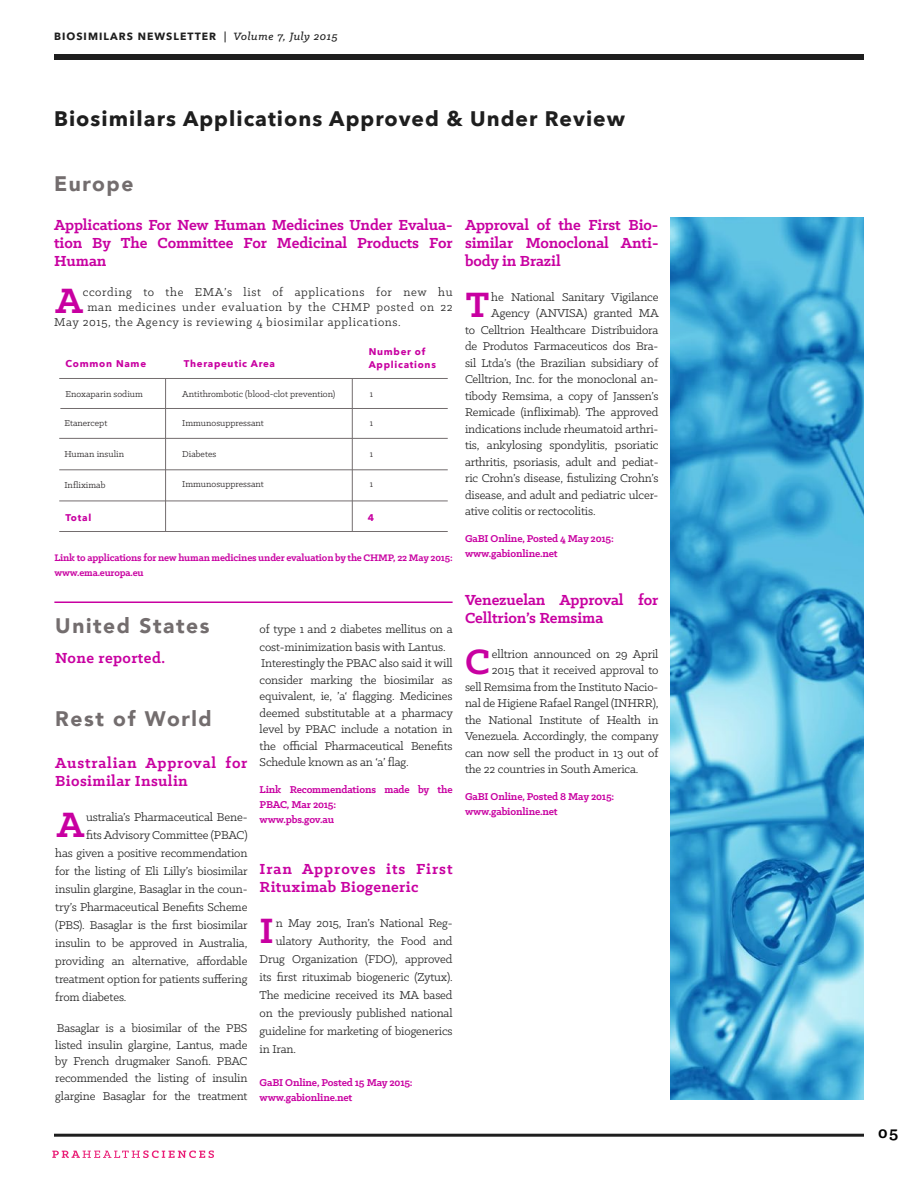
<style>
.page{position:relative;width:918px;height:1188px;background:#fff}
.page>*{position:absolute;margin:0;border:0;box-sizing:border-box;transform-origin:0 0}
.t1{font:700 39.9px "Klinic Slab";color:#c800a1}
.t2{font:700 21px "Avenir Next";letter-spacing:.05em;color:#1e1e1e}
.t3{font:900 21px "Avenir";letter-spacing:.075em;color:#736d6e}
.t4{font:700 18px "Klinic Slab";color:#000}
.t5{font:700 16.5px/18px "Klinic Slab";letter-spacing:-.005em;color:#c800a1;text-align:justify}
.t6{font:700 16.5px/18px "Klinic Slab";letter-spacing:.02em;color:#c800a1}
.t7{font:700 16.5px/18px "Klinic Slab";letter-spacing:.04em;color:#c800a1}
.t8{font:700 16.5px "Klinic Slab";letter-spacing:.025em;color:#c800a1}
.t9{font:12.75px/16.5px "Klinic Slab";letter-spacing:-.01em;color:#1e1e1e;text-align:justify}
.t10{font:12.75px "Klinic Slab";letter-spacing:.05em;color:#1e1e1e}
.t11{font:700 11.25px/15px "Klinic Slab";letter-spacing:-.015em;color:#c800a1}
.t12{font:700 10.8px/15px "Klinic Slab";letter-spacing:-.015em;color:#c800a1}
.t13{font:700 10.5px "Avenir Next";letter-spacing:.1em;color:#1e1e1e}
.t14{font:9.75px "Klinic Slab";color:#231f20}
.t15{font:700 9.75px/12.5px "Avenir Next";letter-spacing:.075em;color:#c800a1}
.s1{font-family:"Klinic Slab";font-weight:500;font-size:12px}
.s2{font-family:"Klinic Slab";font-weight:500;font-style:italic;font-size:12px}
</style>
<div class="page">
<div style="left:54px;top:54px;width:810px;height:6px;background:#1e1e1e"></div>
<hr style="left:59px;top:378px;width:389px;height:1px;background:#736d6e">
<hr style="left:60px;top:408px;width:388px;height:1px;background:#736d6e">
<hr style="left:59px;top:438px;width:389px;height:1px;background:#736d6e">
<hr style="left:59px;top:469px;width:389px;height:1px;background:#736d6e">
<hr style="left:59px;top:501px;width:389px;height:1px;background:#736d6e">
<hr style="left:59px;top:531px;width:389px;height:1px;background:#736d6e">
<hr style="left:165px;top:378px;width:1px;height:154px;background:#736d6e">
<hr style="left:352px;top:378px;width:1px;height:154px;background:#736d6e">
<hr style="left:54px;top:1134px;width:810px;height:3px;background:#1e1e1e">
<svg style="left:52px;top:1151px;width:162px;height:7px"></svg>
<hr style="left:54px;top:602px;width:399px;height:1px;background:#c800a1">
<img style="left:670px;top:218px;width:194px;height:882px">
<p class="t13" style="left:54px;top:27px;width:285px">BIOSIMILARS NEWSLETTER <span class="s1">|</span> <span class="s2">Volume 7, July 2015</span></p>
<h2 class="t2" style="left:54px;top:101px;width:573px">Biosimilars Applications Approved &amp; Under Review</h2>
<h2 class="t3" style="left:54px;top:166px;width:81px">Europe</h2>
<p class="t5" style="left:54px;top:216px;width:400px">Applications For New Human Medicines Under Evalua&shy;tion By The Committee For Medicinal Products For Human</p>
<h1 class="t1" style="left:56px;top:274px;width:29px">A</h1>
<p class="t10" style="left:83px;top:284px;width:371px">ccording to the EMA’s list of applications for new hu</p>
<p class="t10" style="left:87px;top:299px;width:367px">man medicines under evaluation by the CHMP posted on 22</p>
<p class="t10" style="left:54px;top:314px;width:348px">May 2015, the Agency is reviewing 4 biosimilar applications.</p>
<p class="t15" style="left:66px;top:358px;width:82px">Common Name</p>
<p class="t14" style="left:66px;top:388px;width:79px">Enoxaparin sodium</p>
<p class="t14" style="left:64px;top:417px;width:44px">Etanercept</p>
<p class="t14" style="left:64px;top:447px;width:61px">Human insulin</p>
<p class="t14" style="left:64px;top:479px;width:43px">Infliximab</p>
<p class="t15" style="left:66px;top:511px;width:27px">Total</p>
<p class="t15" style="left:184px;top:358px;width:93px">Therapeutic Area</p>
<p class="t15" style="left:369px;top:346px;width:69px">Number of<br>Applications</p>
<p class="t14" style="left:182px;top:388px;width:155px">Antithrombotic (blood-clot prevention)</p>
<p class="t14" style="left:370px;top:388px;width:5px">1</p>
<p class="t14" style="left:370px;top:417px;width:5px">1</p>
<p class="t14" style="left:370px;top:447px;width:5px">1</p>
<p class="t14" style="left:370px;top:478px;width:5px">1</p>
<p class="t15" style="left:368px;top:511px;width:8px">4</p>
<p class="t14" style="left:182px;top:417px;width:83px">Immunosuppressant</p>
<p class="t14" style="left:182px;top:447px;width:36px">Diabetes</p>
<p class="t14" style="left:182px;top:478px;width:83px">Immunosuppressant</p>
<p class="t12" style="left:54px;top:550px;width:400px">Link to applications for new human medicines under evaluation by the CHMP, 22 May 2015: www.ema.europa.eu</p>
<h2 class="t3" style="left:55px;top:608px;width:156px">United States</h2>
<p class="t8" style="left:55px;top:647px;width:111px">None reported.</p>
<h2 class="t3" style="left:55px;top:701px;width:158px">Rest of World</h2>
<p class="t7" style="left:55px;top:754px;width:194px">Australian Approval for<br>Biosimilar Insulin</p>
<h1 class="t1" style="left:57px;top:799px;width:29px">A</h1>
<p class="t9" style="left:86px;top:808px;width:163px">ustralia’s Pharmaceutical Bene-</p>
<p class="t9" style="left:86px;top:826px;width:163px">fits Advisory Committee (PBAC)</p>
<p class="t9" style="left:55px;top:844px;width:194px">has given a positive recommendation</p>
<p class="t9" style="left:55px;top:862px;width:194px">for the listing of Eli Lilly’s biosimilar</p>
<p class="t9" style="left:55px;top:880px;width:194px">insulin glargine, Basaglar in the coun-</p>
<p class="t9" style="left:55px;top:898px;width:194px">try’s Pharmaceutical Benefits Scheme</p>
<p class="t9" style="left:55px;top:916px;width:194px">(PBS). Basaglar is the first biosimilar</p>
<p class="t9" style="left:55px;top:934px;width:194px">insulin to be approved in Australia,</p>
<p class="t9" style="left:55px;top:952px;width:194px">providing an alternative, affordable</p>
<p class="t9" style="left:55px;top:970px;width:194px">treatment option for patients suffering</p>
<p class="t9" style="left:55px;top:988px;width:73px">from diabetes.</p>
<p class="t9" style="left:55px;top:1020px;width:194px">Basaglar is a biosimilar of the PBS listed insulin glargine, Lantus, made by French drugmaker Sanofi. PBAC recommended the listing of insulin</p>
<p class="t9" style="left:55px;top:1087px;width:194px">glargine Basaglar for the treatment</p>
<p class="t9" style="left:260px;top:619px;width:194px;line-height:18px">of type 1 and 2 diabetes mellitus on a cost-minimization basis with Lantus.</p>
<p class="t9" style="left:260px;top:655px;width:195px">Interestingly the PBAC also said it will consider marking the biosimilar as equivalent, ie, ’a‘ flagging. Medicines deemed substitutable at a pharmacy level by PBAC include a notation in the official Pharmaceutical Benefits Schedule known as an ‘a’ flag.</p>
<p class="t11" style="left:260px;top:782px;width:194px">Link Recommendations made by the<br>PBAC, Mar 2015:<br>www.pbs.gov.au</p>
<p class="t6" style="left:260px;top:860px;width:194px">Iran Approves its First<br>Rituximab Biogeneric</p>
<h1 class="t1" style="left:260px;top:905px;width:16px">I</h1>
<p class="t9" style="left:276px;top:914px;width:178px">n May 2015, Iran’s National Reg-</p>
<p class="t9" style="left:276px;top:932px;width:178px">ulatory Authority, the Food and</p>
<p class="t9" style="left:260px;top:950px;width:194px">Drug Organization (FDO), approved</p>
<p class="t9" style="left:260px;top:968px;width:194px">its first rituximab biogeneric (Zytux).</p>
<p class="t9" style="left:260px;top:986px;width:194px">The medicine received its MA based</p>
<p class="t9" style="left:260px;top:1004px;width:194px">on the previously published national</p>
<p class="t9" style="left:260px;top:1022px;width:194px">guideline for marketing of biogenerics</p>
<p class="t9" style="left:260px;top:1040px;width:38px">in Iran.</p>
<p class="t11" style="left:260px;top:1074px;width:155px">GaBI Online, Posted 15 May 2015: www.gabionline.net</p>
<p class="t5" style="left:465px;top:216px;width:195px">Approval of the First Bio&shy;similar Monoclonal Anti&shy;body in Brazil</p>
<h1 class="t1" style="left:466px;top:279px;width:25px">T</h1>
<p class="t9" style="left:491px;top:288px;width:169px">he National Sanitary Vigilance</p>
<p class="t9" style="left:491px;top:305px;width:169px">Agency (ANVISA) granted MA</p>
<p class="t9" style="left:465px;top:321px;width:195px">to Celltrion Healthcare Distribuidora</p>
<p class="t9" style="left:465px;top:338px;width:195px">de Produtos Farmaceuticos dos Bra-</p>
<p class="t9" style="left:465px;top:354px;width:195px">sil Ltda’s (the Brazilian subsidiary of</p>
<p class="t9" style="left:465px;top:371px;width:195px">Celltrion, Inc. for the monoclonal an-</p>
<p class="t9" style="left:465px;top:387px;width:195px">tibody Remsima, a copy of Janssen’s</p>
<p class="t9" style="left:465px;top:404px;width:195px">Remicade (infliximab). The approved</p>
<p class="t9" style="left:465px;top:420px;width:195px">indications include rheumatoid arthri-</p>
<p class="t9" style="left:465px;top:437px;width:195px">tis, ankylosing spondylitis, psoriatic</p>
<p class="t9" style="left:465px;top:453px;width:195px">arthritis, psoriasis, adult and pediat-</p>
<p class="t9" style="left:465px;top:470px;width:195px">ric Crohn’s disease, fistulizing Crohn’s</p>
<p class="t9" style="left:465px;top:486px;width:195px">disease, and adult and pediatric ulcer-</p>
<p class="t9" style="left:465px;top:503px;width:132px">ative colitis or rectocolitis.</p>
<p class="t11" style="left:465px;top:531px;width:150px">GaBI Online, Posted 4 May 2015: www.gabionline.net</p>
<p class="t5" style="left:465px;top:591px;width:195px">Venezuelan Approval for<br>Celltrion’s Remsima</p>
<h1 class="t1" style="left:465px;top:636px;width:26px">C</h1>
<p class="t9" style="left:492px;top:645px;width:168px">elltrion announced on 29 April</p>
<p class="t9" style="left:492px;top:662px;width:168px">2015 that it received approval to</p>
<p class="t9" style="left:465px;top:678px;width:195px">sell Remsima from the Instituto Nacio-</p>
<p class="t9" style="left:465px;top:695px;width:195px">nal de Higiene Rafael Rangel (INHRR),</p>
<p class="t9" style="left:465px;top:711px;width:195px">the National Institute of Health in</p>
<p class="t9" style="left:465px;top:728px;width:195px">Venezuela. Accordingly, the company</p>
<p class="t9" style="left:465px;top:744px;width:195px">can now sell the product in 13 out of</p>
<p class="t9" style="left:465px;top:761px;width:175px">the 22 countries in South America.</p>
<p class="t11" style="left:465px;top:789px;width:151px">GaBI Online, Posted 8 May 2015: www.gabionline.net</p>
<h3 class="t4" style="left:878px;top:1120px;width:21px">05</h3>
</div>
